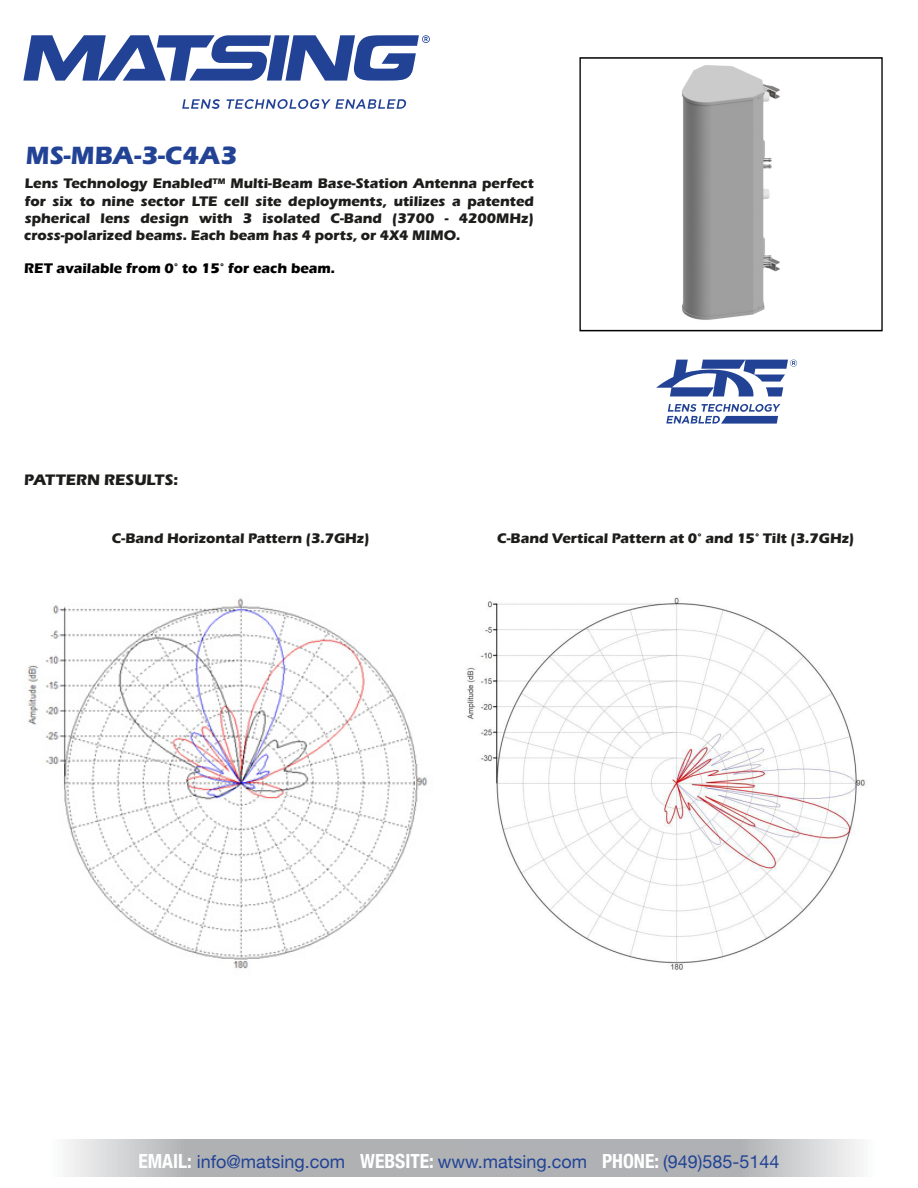
<style>
.page{position:relative;width:918px;height:1188px;background:#fff}
.page>*{position:absolute;margin:0;border:0;box-sizing:border-box;transform-origin:0 0}
.t1{font:700 25.8px "Marta";color:#224395}
.t2{font:18px "Helvetica Neue";color:#224395}
.t3{font:700 15.75px "Marta";color:#1d1d1b}
.t4{font:700 14.4px/17.2px "Marta";color:#1d1d1b;text-align:justify}
.t5{font:14.4px "Eras Bold ITC";color:#000}
.s1{font-family:"Marta";font-weight:600}
.s2{font-weight:700;font-stretch:condensed;font-size:19.5px;color:#fff}
</style>
<div class="page">
<img style="left:467px;top:597px;width:398px;height:373px">
<img style="left:27px;top:598px;width:401px;height:371px">
<svg style="left:226px;top:99px;width:181px;height:10px"></svg>
<svg style="left:182px;top:99px;width:38px;height:10px"></svg>
<svg style="left:23px;top:35px;width:407px;height:46px"></svg>
<svg style="left:65px;top:1140px;width:796px;height:37px;background:#b9bbbd"></svg>
<div style="left:579px;top:57px;width:304px;height:274px;border:1px solid #000"></div>
<svg style="left:666px;top:404px;width:114px;height:20px"></svg>
<svg style="left:656px;top:360px;width:141px;height:37px"></svg>
<img style="left:682px;top:65px;width:98px;height:255px">
<h1 class="t1" style="left:26px;top:140px;width:213px">MS-MBA-3-C4A3</h1>
<p class="t4" style="left:24px;top:175px;width:511px">Lens Technology Enabled<sup>TM</sup> Multi-Beam Base-Station Antenna perfect for six to nine sector LTE cell site deployments, utilizes a patented spherical lens design with 3 isolated C-Band (3700 - 4200MHz) cross-polarized beams. Each beam has 4 ports, or 4X4 MIMO.</p>
<p class="t5" style="left:24px;top:260px;width:313px">RET available from 0<span class="s1">°</span> to 15<span class="s1">°</span> for each beam.</p>
<p class="t3" style="left:24px;top:471px;width:155px">PATTERN RESULTS:</p>
<p class="t4" style="left:112px;top:529px;width:259px">C-Band Horizontal Pattern (3.7GHz)</p>
<p class="t4" style="left:497px;top:529px;width:359px">C-Band Vertical Pattern at 0° and 15° Tilt (3.7GHz)</p>
<p class="t2" style="left:138px;top:1148px;width:643px"><span class="s2">EMAIL:</span> info@matsing.com <span class="s2">WEBSITE:</span> www.matsing.com <span class="s2">PHONE:</span> (949)585-5144</p>
</div>
